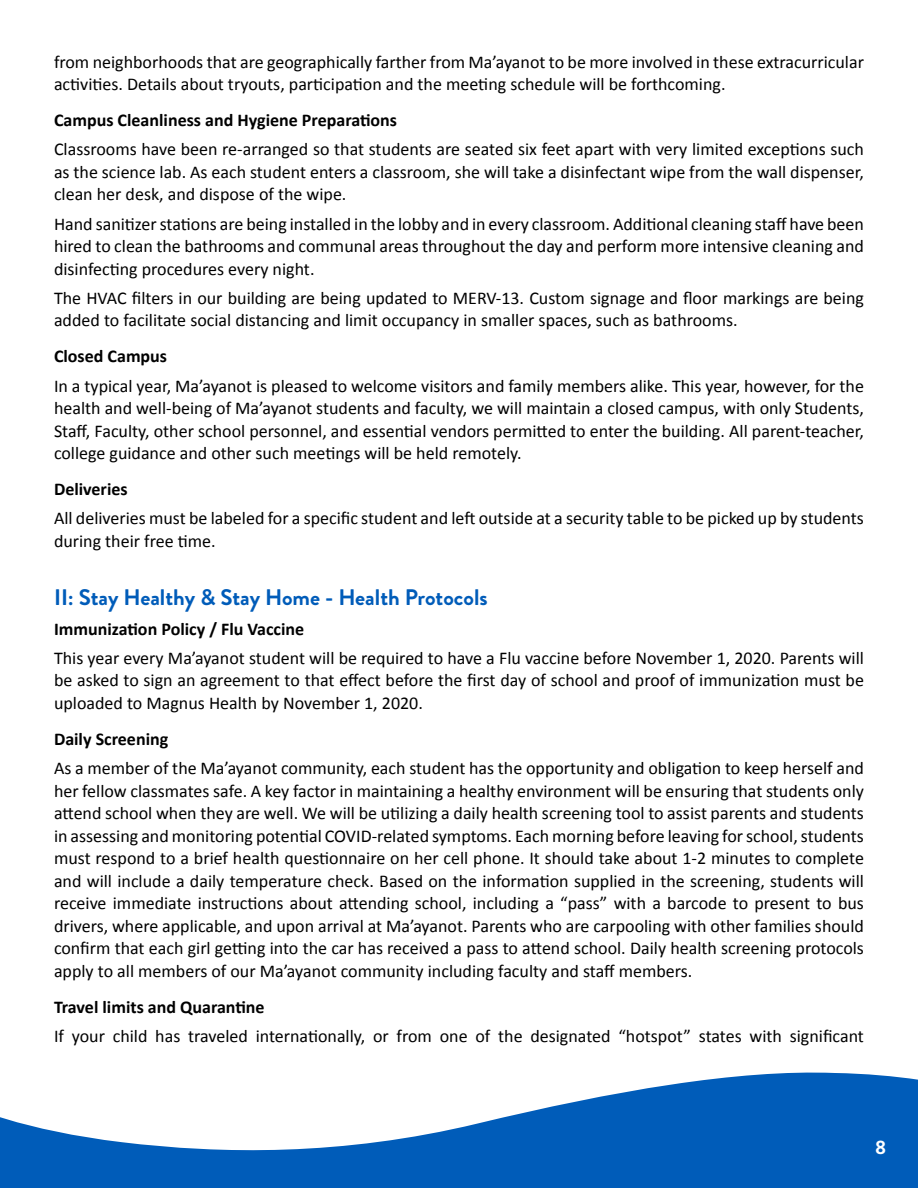
<style>
.page{position:relative;width:918px;height:1188px;background:#fff}
.page>*{position:absolute;margin:0;border:0;box-sizing:border-box;transform-origin:0 0}
.t1{font:700 22.5px "Brandon Grotesque";color:#005cb9}
.t2{font:700 19.5px "Brandon Grotesque";color:#fff}
.t3{font:18px/22.5px "Calibri";color:#000;text-align:justify}
.t4{font:700 18px "Calibri";color:#000}
</style>
<div class="page">
<svg style="left:0;top:1072px;width:918px;height:116px;fill:#005cb9"></svg>
<p class="t3" style="left:54px;top:49px;width:811px">from neighborhoods that are geographically farther from Ma’ayanot to be more involved in these extracurricular activities. Details about tryouts, participation and the meeting schedule will be forthcoming.</p>
<p class="t4" style="left:54px;top:107px;width:345px">Campus Cleanliness and Hygiene Preparations</p>
<p class="t3" style="left:54px;top:137px;width:812px">Classrooms have been re-arranged so that students are seated six feet apart with very limited exceptions such as the science lab. As each student enters a classroom, she will take a disinfectant wipe from the wall dispenser, clean her desk, and dispose of the wipe.</p>
<p class="t3" style="left:54px;top:211px;width:812px">Hand sanitizer stations are being installed in the lobby and in every classroom. Additional cleaning staff have been hired to clean the bathrooms and communal areas throughout the day and perform more intensive cleaning and disinfecting procedures every night.</p>
<p class="t3" style="left:54px;top:286px;width:811px">The HVAC filters in our building are being updated to MERV-13. Custom signage and floor markings are being added to facilitate social distancing and limit occupancy in smaller spaces, such as bathrooms.</p>
<p class="t4" style="left:54px;top:344px;width:115px">Closed Campus</p>
<p class="t3" style="left:54px;top:373px;width:812px">In a typical year, Ma’ayanot is pleased to welcome visitors and family members alike. This year, however, for the health and well-being of Ma’ayanot students and faculty, we will maintain a closed campus, with only Students, Staff, Faculty, other school personnel, and essential vendors permitted to enter the building. All parent-teacher, college guidance and other such meetings will be held remotely.</p>
<p class="t4" style="left:54px;top:476px;width:75px">Deliveries</p>
<p class="t3" style="left:54px;top:506px;width:811px">All deliveries must be labeled for a specific student and left outside at a security table to be picked up by students during their free time.</p>
<p class="t1" style="left:54px;top:582px;width:435px">II: Stay Healthy &amp; Stay Home - Health Protocols</p>
<p class="t4" style="left:54px;top:616px;width:252px">Immunization Policy / Flu Vaccine</p>
<p class="t3" style="left:54px;top:646px;width:812px">This year every Ma’ayanot student will be required to have a Flu vaccine before November 1, 2020. Parents will be asked to sign an agreement to that effect before the first day of school and proof of immunization must be uploaded to Magnus Health by November 1, 2020.</p>
<p class="t4" style="left:54px;top:726px;width:116px">Daily Screening</p>
<p class="t3" style="left:54px;top:756px;width:812px">As a member of the Ma’ayanot community, each student has the opportunity and obligation to keep herself and her fellow classmates safe. A key factor in maintaining a healthy environment will be ensuring that students only attend school when they are well. We will be utilizing a daily health screening tool to assist parents and students in assessing and monitoring potential COVID-related symptoms. Each morning before leaving for school, students must respond to a brief health questionnaire on her cell phone. It should take about 1-2 minutes to complete and will include a daily temperature check. Based on the information supplied in the screening, students will receive immediate instructions about attending school, including a “pass” with a barcode to present to bus drivers, where applicable, and upon arrival at Ma’ayanot. Parents who are carpooling with other families should confirm that each girl getting into the car has received a pass to attend school. Daily health screening protocols apply to all members of our Ma’ayanot community including faculty and staff members.</p>
<p class="t4" style="left:54px;top:994px;width:212px">Travel limits and Quarantine</p>
<p class="t3" style="left:54px;top:1024px;width:811px">If your child has traveled internationally, or from one of the designated “hotspot” states with significant</p>
<p class="t2" style="left:875px;top:1133px;width:13px">8</p>
</div>
